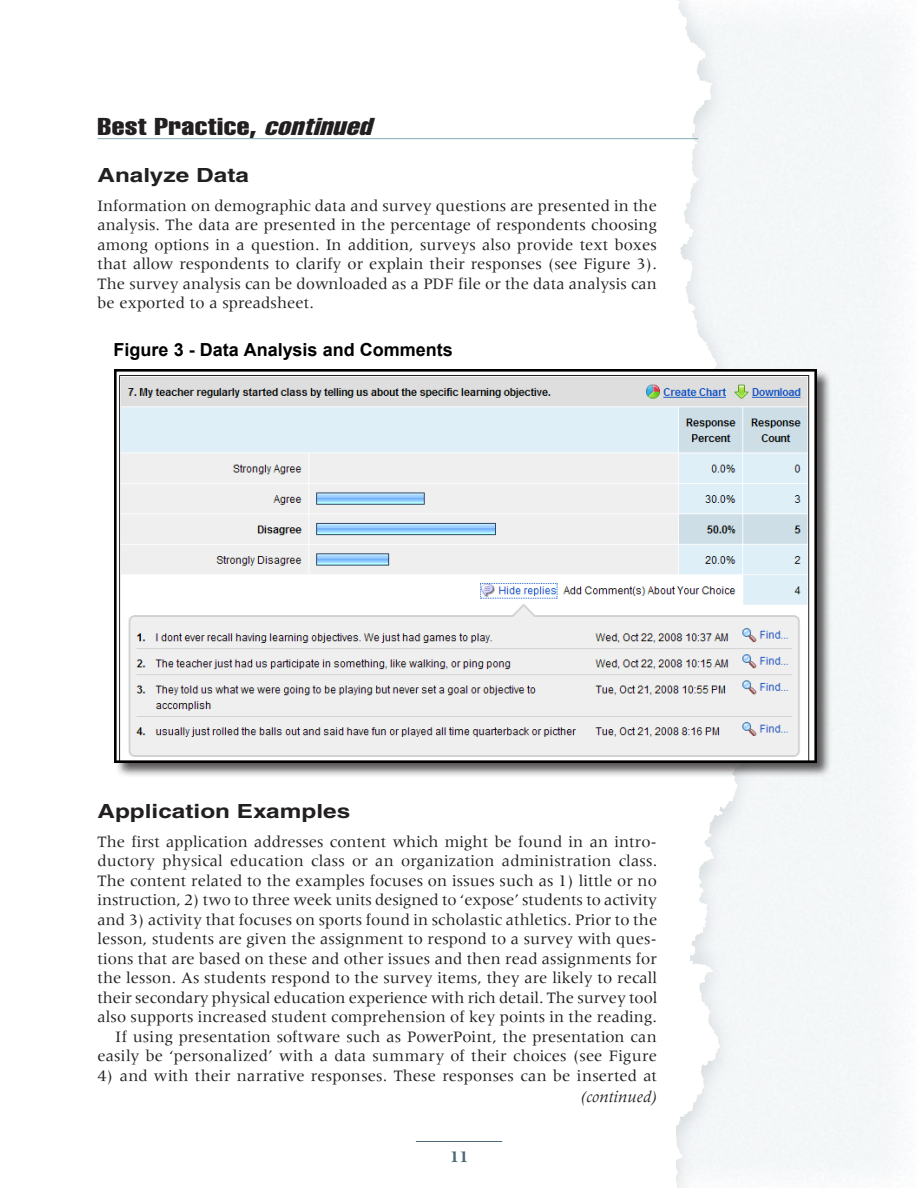
<style>
.page{position:relative;width:918px;height:1188px;background:#fff}
.page>*{position:absolute;margin:0;border:0;box-sizing:border-box;transform-origin:0 0}
.t1{font:24px "Helvetica LT Std Comp";letter-spacing:.01em;color:#221f20;scale:1.25 1}
.t2{font:700 19.5px "Helvetica LT Std";color:#221f20;scale:1.25 1}
.t3{font:700 18px "Arial";color:#000}
.t4{font:16.5px/19.5px "Meridien";letter-spacing:.005em;color:#221f20;text-align:justify}
.t5{font:italic 16.5px "Meridien";letter-spacing:.005em;color:#221f20}
.t6{font:700 16.5px "Meridien";color:#4b6a76}
.s1{font-style:italic}
</style>
<div class="page">
<hr style="left:416px;top:1141px;width:86px;height:1px;background:#4b6a76">
<div style="left:664px;top:0;width:254px;height:1188px;background:#f4f7f8"></div>
<hr style="left:98px;top:138px;width:600px;height:1px;background:#83abb0">
<div style="left:114px;top:369px;width:718px;height:409px;background:#221f20;opacity:.75"></div>
<img style="left:115px;top:370px;width:702px;height:393px">
<h1 class="t1" style="left:98px;top:112px;width:227px">Best Practice, <span class="s1">continued</span></h1>
<p class="t2" style="left:98px;top:163px;width:123px">Analyze Data</p>
<p class="t4" style="left:98px;top:195px;width:561px">Information on demographic data and survey questions are presented in the analysis. The data are presented in the percentage of respondents choosing among options in a question. In addition, surveys also provide text boxes that allow respondents to clarify or explain their responses (see Figure 3).<br>The survey analysis can be downloaded as a PDF file or the data analysis can be exported to a spreadsheet.</p>
<p class="t3" style="left:114px;top:338px;width:341px">Figure 3 - Data Analysis and Comments</p>
<p class="t2" style="left:98px;top:800px;width:204px">Application Examples</p>
<p class="t4" style="left:98px;top:832px;width:561px;text-align:right">The first application addresses content which might be found in an intro&shy;ductory physical education class or an organization administration class.<br>The content related to the examples focuses on issues such as 1) little or no instruction, 2) two to three week units designed to ‘expose’ students to activity and 3) activity that focuses on sports found in scholastic athletics. Prior to the lesson, students are given the assignment to respond to a survey with ques&shy;tions that are based on these and other issues and then read assignments for the lesson. As students respond to the survey items, they are likely to recall their secondary physical education experience with rich detail. The survey tool also supports increased student comprehension of key points in the reading.<br>If using presentation software such as PowerPoint, the presentation can easily be ‘personalized’ with a data summary of their choices (see Figure</p>
<p class="t4" style="left:98px;top:1066px;width:561px">4) and with their narrative responses. These responses can be inserted at</p>
<p class="t5" style="left:581px;top:1088px;width:78px">(continued)</p>
<p class="t6" style="left:450px;top:1147px;width:20px">11</p>
</div>
